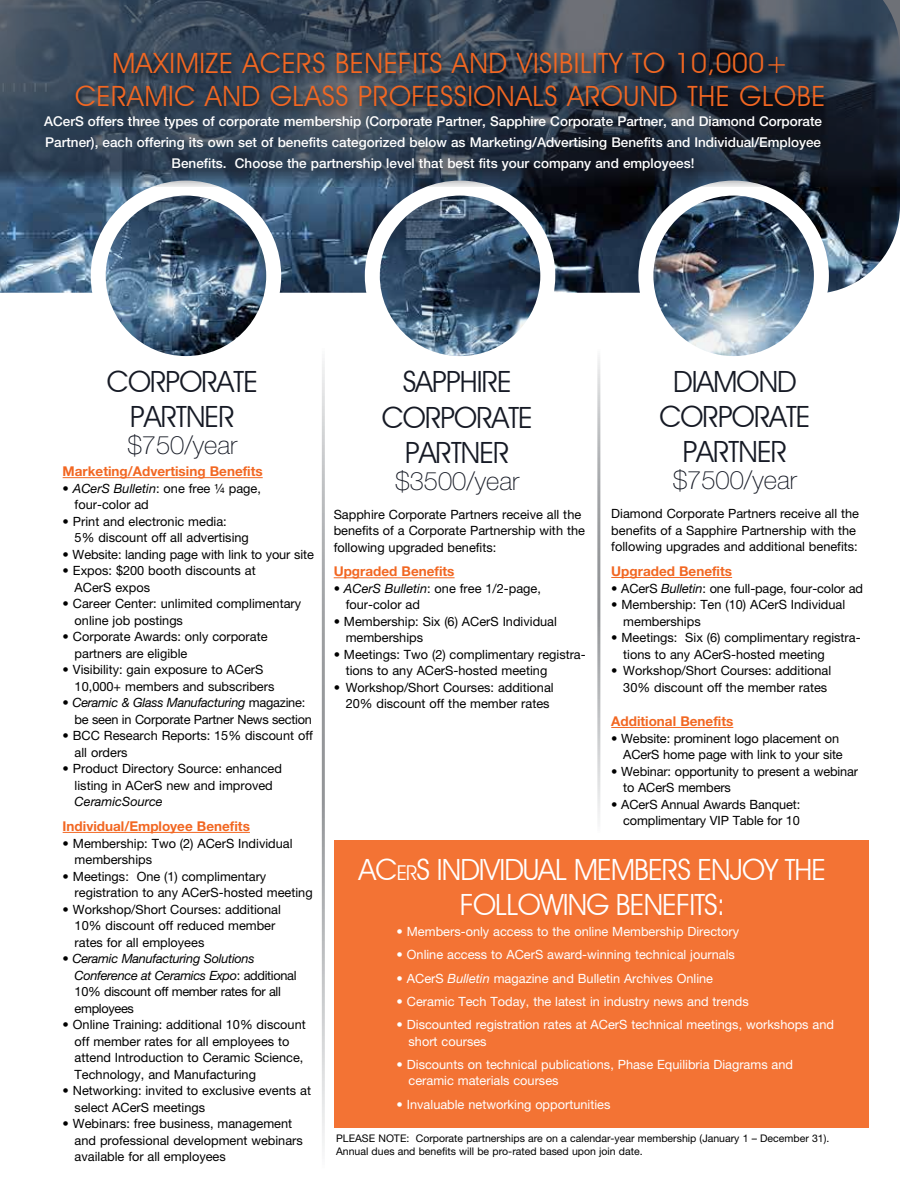
<style>
.page{position:relative;width:918px;height:1188px;background:#fff}
.page>*{position:absolute;margin:0;border:0;box-sizing:border-box;transform-origin:0 0}
.t1{font:29.25px/35.1px "Avant Garde IT Cby BT";letter-spacing:-.03em;color:#161a25;text-align:center}
.t2{font:29.25px/35.1px "Avant Garde IT Cby BT";letter-spacing:-.03em;color:#fff;text-align:center}
.t3{font:27.9px/33.6px "Avant Garde IT Cby BT";letter-spacing:.02em;color:#f26722;text-align:center}
.t4{font:100 25.5px "Helvetica Neue";color:#161a25}
.t5{font:500 13.5px/20.5px "Helvetica Neue";color:#fff;text-align:center}
.t6{font:700 13.5px "Helvetica Neue";color:#f26722}
.t7{font:12.75px/16.5px "Helvetica Neue";color:#000}
.t8{font:12.75px/16.5px "Helvetica Neue";color:#fff}
.t9{font:italic 12.75px/16.5px "Helvetica Neue";letter-spacing:-.02em;color:#000}
.t10{font:12.75px/16.5px "Helvetica Neue";letter-spacing:-.02em;color:#000}
.t11{font:italic 12.75px "Helvetica Neue";color:#000}
.t12{font:10.5px/12.6px "Helvetica Neue";color:#000}
.s1{font-style:italic}
.s2{font-style:normal}
.s3{font-size:20.4px}
</style>
<div class="page">
<img style="left:0;top:187px;width:900px;height:106px">
<div style="left:334px;top:840px;width:535px;height:288px;background:#f37334"></div>
<img style="left:646px;top:188px;width:175px;height:167px">
<div style="left:638px;top:181px;width:191px;height:190px;border:15px solid #fff;border-radius:50%"></div>
<img style="left:372px;top:188px;width:176px;height:167px">
<div style="left:365px;top:181px;width:190px;height:190px;border:15px solid #fff;border-radius:50%"></div>
<img style="left:98px;top:188px;width:176px;height:167px">
<div style="left:91px;top:181px;width:190px;height:190px;border:15px solid #fff;border-radius:50%"></div>
<hr style="left:63px;top:477px;width:200px;height:1px;background:#f26722">
<hr style="left:63px;top:832px;width:187px;height:1px;background:#f26722">
<svg style="left:0;top:0;width:900px;height:187px;background:#303d4e"></svg>
<div style="left:71px;top:48px;width:763px;height:70px;background:#000;opacity:.75"></div>
<hr style="left:334px;top:577px;width:121px;height:1px;background:#f26722">
<hr style="left:611px;top:577px;width:121px;height:1px;background:#f26722">
<hr style="left:611px;top:727px;width:122px;height:1px;background:#f26722">
<h2 class="t3" style="left:75px;top:46px;width:752px">MAXIMIZE ACERS BENEFITS AND VISIBILITY TO 10,000+<br>CERAMIC AND GLASS PROFESSIONALS AROUND THE GLOBE</h2>
<p class="t5" style="left:44px;top:111px;width:780px">ACerS offers three types of corporate membership (Corporate Partner, Sapphire Corporate Partner, and Diamond Corporate<br>Partner), each offering its own set of benefits categorized below as Marketing/Advertising Benefits and Individual/Employee<br>Benefits. Choose the partnership level that best fits your company and employees!</p>
<h1 class="t1" style="left:107px;top:364px;width:153px">CORPORATE<br>PARTNER</h1>
<h3 class="t4" style="left:128px;top:431px;width:111px">$750/year</h3>
<p class="t6" style="left:63px;top:463px;width:202px">Marketing/Advertising Benefits</p>
<p class="t7" style="left:75px;top:480px;width:188px;text-indent:-12px">• <span class="s1">ACerS Bulletin</span>: one free ¼ page, four-color ad</p>
<p class="t7" style="left:75px;top:513px;width:176px;text-indent:-12px">• Print and electronic media:<br>5% discount off all advertising</p>
<p class="t7" style="left:63px;top:546px;width:253px">• Website: landing page with link to your site</p>
<p class="t7" style="left:75px;top:562px;width:183px;text-indent:-12px">• Expos: $200 booth discounts at<br>ACerS expos</p>
<p class="t7" style="left:75px;top:595px;width:228px;text-indent:-12px">• Career Center: unlimited complimentary online job postings</p>
<p class="t7" style="left:75px;top:628px;width:194px;text-indent:-12px">• Corporate Awards: only corporate partners are eligible</p>
<p class="t7" style="left:75px;top:661px;width:201px;text-indent:-12px">• Visibility: gain exposure to ACerS<br>10,000+ members and subscribers</p>
<p class="t10" style="left:75px;top:694px;width:239px;text-indent:-12px">• <span class="s1">Ceramic &amp; Glass Manufacturing</span> magazine: be seen in Corporate Partner News section</p>
<p class="t7" style="left:75px;top:727px;width:240px;text-indent:-12px">• BCC Research Reports: 15% discount off all orders</p>
<p class="t7" style="left:63px;top:760px;width:221px;text-align:center">• Product Directory Source: enhanced listing in ACerS new and improved</p>
<p class="t11" style="left:75px;top:794px;width:90px">CeramicSource</p>
<p class="t6" style="left:63px;top:818px;width:189px">Individual/Employee Benefits</p>
<p class="t7" style="left:75px;top:835px;width:219px;text-indent:-12px">• Membership: Two (2) ACerS Individual memberships</p>
<p class="t7" style="left:75px;top:868px;width:240px;text-indent:-12px">• Meetings: One (1) complimentary registration to any ACerS-hosted meeting</p>
<p class="t7" style="left:75px;top:901px;width:208px;text-indent:-12px">• Workshop/Short Courses: additional<br>10% discount off reduced member rates for all employees</p>
<p class="t9" style="left:75px;top:950px;width:223px;text-indent:-12px"><span class="s2">•</span> Ceramic Manufacturing Solutions<br>Conference at Ceramics Expo<span class="s2">: additional<br>10% discount off member rates for all employees</span></p>
<p class="t7" style="left:75px;top:1016px;width:233px;text-indent:-12px">• Online Training: additional 10% discount off member rates for all employees to attend Introduction to Ceramic Science, Technology, and Manufacturing</p>
<p class="t7" style="left:75px;top:1082px;width:238px;text-indent:-12px">• Networking: invited to exclusive events at select ACerS meetings</p>
<p class="t7" style="left:75px;top:1115px;width:230px;text-indent:-12px">• Webinars: free business, management and professional development webinars available for all employees</p>
<h1 class="t1" style="left:659px;top:364px;width:153px">DIAMOND<br>CORPORATE<br>PARTNER</h1>
<h3 class="t4" style="left:673px;top:466px;width:125px">$7500/year</h3>
<p class="t7" style="left:611px;top:505px;width:249px">Diamond Corporate Partners receive all the benefits of a Sapphire Partnership with the following upgrades and additional benefits:</p>
<p class="t6" style="left:611px;top:563px;width:122px">Upgraded Benefits</p>
<p class="t7" style="left:611px;top:580px;width:253px">• ACerS <span class="s1">Bulletin</span>: one full-page, four-color ad</p>
<p class="t7" style="left:623px;top:596px;width:223px;text-indent:-12px">• Membership: Ten (10) ACerS Individual memberships</p>
<p class="t7" style="left:623px;top:629px;width:239px;text-indent:-12px">• Meetings: Six (6) complimentary registra&shy;tions to any ACerS-hosted meeting</p>
<p class="t7" style="left:623px;top:662px;width:210px;text-indent:-12px">• Workshop/Short Courses: additional<br>30% discount off the member rates</p>
<p class="t6" style="left:611px;top:713px;width:124px">Additional Benefits</p>
<p class="t7" style="left:611px;top:730px;width:233px;text-align:right">• Website: prominent logo placement on<br>ACerS home page with link to your site</p>
<p class="t7" style="left:623px;top:763px;width:236px;text-indent:-12px">• Webinar: opportunity to present a webinar to ACerS members</p>
<p class="t7" style="left:611px;top:796px;width:190px;text-align:right">• ACerS Annual Awards Banquet: complimentary VIP Table for 10</p>
<h1 class="t2" style="left:359px;top:851px;width:469px">AC<span class="s3">er</span>S INDIVIDUAL MEMBERS ENJOY THE<br>FOLLOWING BENEFITS:</h1>
<p class="t8" style="left:397px;top:923px;width:344px">• Members-only access to the online Membership Directory</p>
<p class="t8" style="left:397px;top:946px;width:340px">• Online access to ACerS award-winning technical journals</p>
<p class="t8" style="left:397px;top:970px;width:318px">• ACerS <span class="s1">Bulletin</span> magazine and Bulletin Archives Online</p>
<p class="t8" style="left:397px;top:993px;width:354px">• Ceramic Tech Today, the latest in industry news and trends</p>
<p class="t8" style="left:409px;top:1016px;width:427px;text-indent:-12px">• Discounted registration rates at ACerS technical meetings, workshops and short courses</p>
<p class="t8" style="left:409px;top:1056px;width:386px;text-indent:-12px">• Discounts on technical publications, Phase Equilibria Diagrams and ceramic materials courses</p>
<p class="t8" style="left:397px;top:1096px;width:215px">• Invaluable networking opportunities</p>
<p class="t12" style="left:336px;top:1132px;width:495px">PLEASE NOTE: Corporate partnerships are on a calendar-year membership (January 1 – December 31).<br>Annual dues and benefits will be pro-rated based upon join date.</p>
<h1 class="t1" style="left:382px;top:364px;width:153px">SAPPHIRE<br>CORPORATE<br>PARTNER</h1>
<h3 class="t4" style="left:395px;top:466px;width:125px">$3500/year</h3>
<p class="t7" style="left:334px;top:506px;width:253px">Sapphire Corporate Partners receive all the benefits of a Corporate Partnership with the following upgraded benefits:</p>
<p class="t6" style="left:334px;top:563px;width:122px">Upgraded Benefits</p>
<p class="t7" style="left:346px;top:580px;width:197px;text-indent:-12px">• <span class="s1">ACerS Bulletin</span>: one free 1/2-page, four-color ad</p>
<p class="t7" style="left:346px;top:613px;width:213px;text-indent:-12px">• Membership: Six (6) ACerS Individual memberships</p>
<p class="t7" style="left:346px;top:646px;width:242px;text-indent:-12px">• Meetings: Two (2) complimentary registra&shy;tions to any ACerS-hosted meeting</p>
<p class="t7" style="left:346px;top:679px;width:210px;text-indent:-12px">• Workshop/Short Courses: additional<br>20% discount off the member rates</p>
</div>
